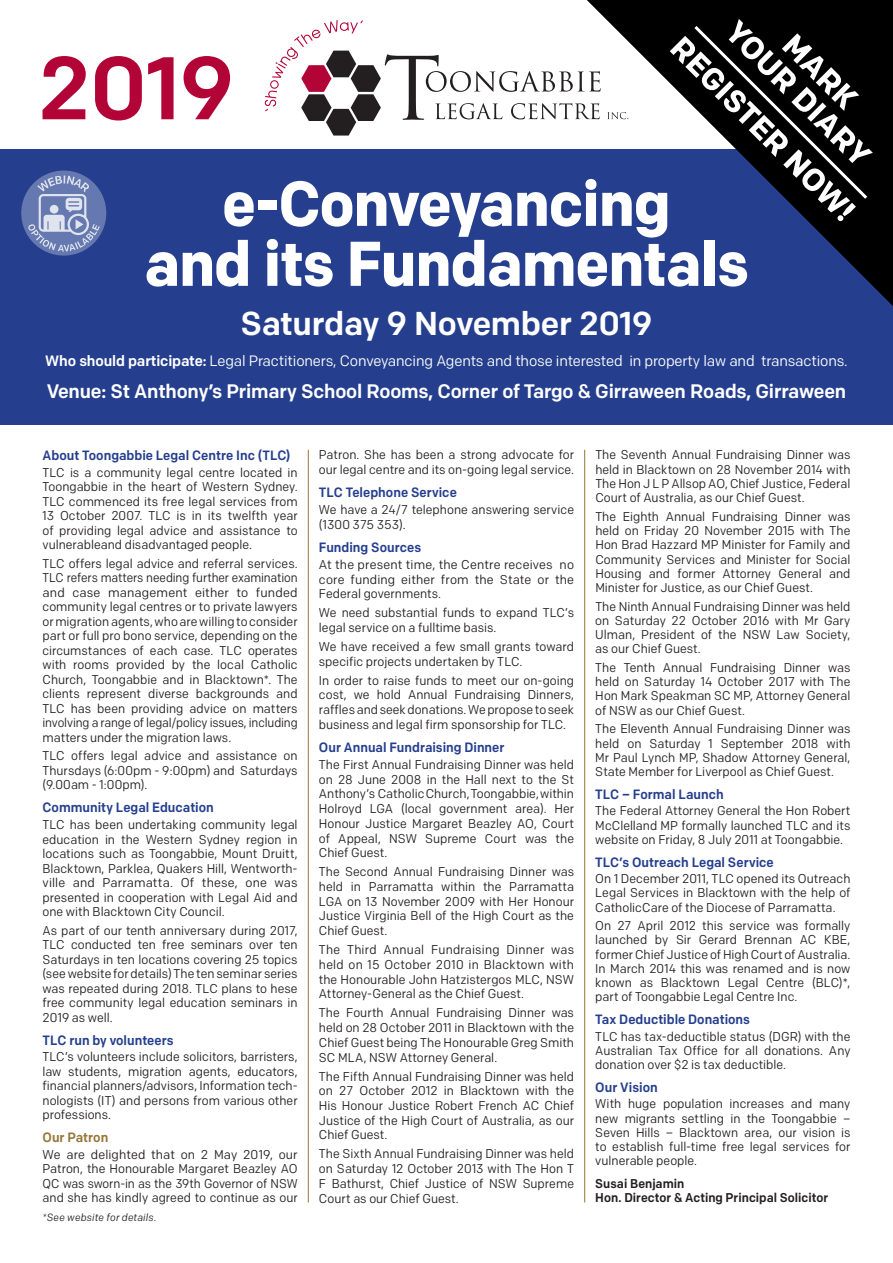
<style>
.page{position:relative;width:893px;height:1263px;background:#fff}
.page>*{position:absolute;margin:0;border:0;box-sizing:border-box;transform-origin:0 0}
.t1{font:700 63px/60px "Colfax";letter-spacing:-.02em;color:#fff;text-align:center;scale:.95 1}
.t2{font:500 33px "Colfax";letter-spacing:-.01em;color:#fff}
.t3{font:500 19.5px "Colfax";letter-spacing:-.01em;color:#fff}
.t4{font:15px "Colfax";letter-spacing:-.01em;color:#fff}
.t5{font:500 13.5px "Colfax";color:#253f8e;scale:.95 1}
.t6{font:500 13.5px "Colfax";color:#967539;scale:.95 1}
.t7{font:12.75px/14.5px "Colfax";color:#231f20;text-align:justify;scale:.95 1}
.t8{font:12.75px/14.5px "Colfax";color:#231f20;text-align:justify}
.t9{font:500 12.75px/14.2px "Colfax";color:#231f20;scale:.95 1}
.t10{font:italic 10.5px "Colfax";letter-spacing:.015em;color:#231f20;scale:.95 1}
.s1{font-weight:500}
</style>
<div class="page">
<div style="left:0;top:149px;width:893px;height:276px;background:#253f8e"></div>
<svg style="left:265px;top:20px;width:322px;height:116px"></svg>
<svg style="left:43px;top:56px;width:187px;height:65px"></svg>
<svg style="left:587px;top:0;width:306px;height:306px"></svg>
<svg style="left:670px;top:19px;width:203px;height:202px"></svg>
<hr style="left:308px;top:450px;width:1px;height:752px;background:#967539">
<hr style="left:584px;top:450px;width:1px;height:752px;background:#967539">
<svg style="left:21px;top:171px;width:85px;height:85px"></svg>
<svg style="left:28px;top:176px;width:72px;height:76px"></svg>
<h1 class="t1" style="left:144px;top:173px;width:638px">e-Conveyancing<br>and its Fundamentals</h1>
<h2 class="t2" style="left:241px;top:303px;width:413px">Saturday 9 November 2019</h2>
<p class="t4" style="left:45px;top:352px;width:804px"><span class="s1">Who should participate:</span> Legal Practitioners, Conveyancing Agents and those interested in property law and transactions.</p>
<h3 class="t3" style="left:47px;top:379px;width:801px">Venue: St Anthony’s Primary School Rooms, Corner of Targo &amp; Girraween Roads, Girraween</h3>
<p class="t5" style="left:43px;top:447px;width:262px">About Toongabbie Legal Centre Inc (TLC)</p>
<p class="t7" style="left:43px;top:465px;width:270px">TLC is a community legal centre located in Toongabbie in the heart of Western Sydney.<br>TLC commenced its free legal services from 13 October 2007. TLC is in its twelfth year of providing legal advice and assistance to vulnerableand disadvantaged people.</p>
<p class="t7" style="left:43px;top:556px;width:270px">TLC offers legal advice and referral services.<br>TLC refers matters needing further examination and case management either to funded community legal centres or to private lawyers or migration agents, who are willing to consider part or full pro bono service, depending on the circumstances of each case. TLC operates with rooms provided by the local Catholic Church, Toongabbie and in Blacktown*. The clients represent diverse backgrounds and TLC has been providing advice on matters involving a range of legal/policy issues, including matters under the migration laws.</p>
<p class="t7" style="left:43px;top:749px;width:270px">TLC offers legal advice and assistance on Thursdays (6:00pm - 9:00pm) and Saturdays (9.00am - 1:00pm).</p>
<p class="t5" style="left:43px;top:799px;width:182px">Community Legal Education</p>
<p class="t7" style="left:43px;top:817px;width:270px">TLC has been undertaking community legal education in the Western Sydney region in locations such as Toongabbie, Mount Druitt, Blacktown, Parklea, Quakers Hill, Wentworth&shy;ville and Parramatta. Of these, one was presented in cooperation with Legal Aid and one with Blacktown City Council.</p>
<p class="t7" style="left:43px;top:923px;width:270px">As part of our tenth anniversary during 2017, TLC conducted ten free seminars over ten Saturdays in ten locations covering 25 topics (see website for details) The ten seminar series was repeated during 2018. TLC plans to hese free community legal education seminars in 2019 as well.</p>
<p class="t5" style="left:43px;top:1032px;width:140px">TLC run by volunteers</p>
<p class="t7" style="left:43px;top:1049px;width:270px">TLC’s volunteers include solicitors, barristers, law students, migration agents, educators, financial planners/advisors, Information tech&shy;nologists (IT) and persons from various other professions.</p>
<p class="t6" style="left:43px;top:1129px;width:71px">Our Patron</p>
<p class="t8" style="left:43px;top:1147px;width:257px">We are delighted that on 2 May 2019, our Patron, the Honourable Margaret Beazley AO QC was sworn-in as the 39th Governor of NSW and she has kindly agreed to continue as our</p>
<p class="t10" style="left:43px;top:1211px;width:121px">*See website for details.</p>
<p class="t7" style="left:319px;top:447px;width:270px">Patron. She has been a strong advocate for our legal centre and its on-going legal service.</p>
<p class="t5" style="left:319px;top:484px;width:147px">TLC Telephone Service</p>
<p class="t7" style="left:319px;top:502px;width:270px">We have a 24/7 telephone answering service (1300 375 353).</p>
<p class="t5" style="left:319px;top:539px;width:109px">Funding Sources</p>
<p class="t8" style="left:319px;top:557px;width:257px">At the present time, the Centre receives no core funding either from the State or the Federal governments.</p>
<p class="t7" style="left:319px;top:605px;width:270px">We need substantial funds to expand TLC’s legal service on a fulltime basis.</p>
<p class="t7" style="left:319px;top:639px;width:270px">We have received a few small grants toward specific projects undertaken by TLC.</p>
<p class="t7" style="left:319px;top:673px;width:270px">In order to raise funds to meet our on-going cost, we hold Annual Fundraising Dinners, raffles and seek donations. We propose to seek business and legal firm sponsorship for TLC.</p>
<p class="t5" style="left:319px;top:739px;width:197px">Our Annual Fundraising Dinner</p>
<p class="t7" style="left:319px;top:757px;width:270px">The First Annual Fundraising Dinner was held on 28 June 2008 in the Hall next to the St Anthony’s Catholic Church, Toongabbie, within Holroyd LGA (local government area). Her Honour Justice Margaret Beazley AO, Court of Appeal, NSW Supreme Court was the Chief Guest.</p>
<p class="t7" style="left:319px;top:864px;width:270px">The Second Annual Fundraising Dinner was held in Parramatta within the Parramatta LGA on 13 November 2009 with Her Honour Justice Virginia Bell of the High Court as the Chief Guest.</p>
<p class="t7" style="left:319px;top:942px;width:270px">The Third Annual Fundraising Dinner was held on 15 October 2010 in Blacktown with the Honourable John Hatzistergos MLC, NSW Attorney-General as the Chief Guest.</p>
<p class="t7" style="left:319px;top:1005px;width:270px">The Fourth Annual Fundraising Dinner was held on 28 October 2011 in Blacktown with the Chief Guest being The Honourable Greg Smith SC MLA, NSW Attorney General.</p>
<p class="t7" style="left:319px;top:1068px;width:270px">The Fifth Annual Fundraising Dinner was held on 27 October 2012 in Blacktown with the His Honour Justice Robert French AC Chief Justice of the High Court of Australia, as our Chief Guest.</p>
<p class="t7" style="left:319px;top:1146px;width:270px">The Sixth Annual Fundraising Dinner was held on Saturday 12 October 2013 with The Hon T F Bathurst, Chief Justice of NSW Supreme Court as our Chief Guest.</p>
<p class="t7" style="left:595px;top:448px;width:270px">The Seventh Annual Fundraising Dinner was held in Blacktown on 28 November 2014 with The Hon J L P Allsop AO, Chief Justice, Federal Court of Australia, as our Chief Guest.</p>
<p class="t7" style="left:595px;top:509px;width:270px">The Eighth Annual Fundraising Dinner was held on Friday 20 November 2015 with The Hon Brad Hazzard MP Minister for Family and Community Services and Minister for Social Housing and former Attorney General and Minister for Justice, as our Chief Guest.</p>
<p class="t7" style="left:595px;top:599px;width:270px">The Ninth Annual Fundraising Dinner was held on Saturday 22 October 2016 with Mr Gary Ulman, President of the NSW Law Society, as our Chief Guest.</p>
<p class="t7" style="left:595px;top:660px;width:270px">The Tenth Annual Fundraising Dinner was held on Saturday 14 October 2017 with The Hon Mark Speakman SC MP, Attorney General of NSW as our Chief Guest.</p>
<p class="t7" style="left:595px;top:721px;width:270px">The Eleventh Annual Fundraising Dinner was held on Saturday 1 September 2018 with Mr Paul Lynch MP, Shadow Attorney General, State Member for Liverpool as Chief Guest.</p>
<p class="t5" style="left:595px;top:786px;width:137px">TLC – Formal Launch</p>
<p class="t7" style="left:595px;top:803px;width:270px">The Federal Attorney General the Hon Robert McClelland MP formally launched TLC and its website on Friday, 8 July 2011 at Toongabbie.</p>
<p class="t5" style="left:595px;top:853px;width:189px">TLC’s Outreach Legal Service</p>
<p class="t7" style="left:595px;top:871px;width:270px">On 1 December 2011, TLC opened its Outreach Legal Services in Blacktown with the help of CatholicCare of the Diocese of Parramatta.</p>
<p class="t7" style="left:595px;top:918px;width:270px">On 27 April 2012 this service was formally launched by Sir Gerard Brennan AC KBE, former Chief Justice of High Court of Australia.<br>In March 2014 this was renamed and is now known as Blacktown Legal Centre (BLC)*, part of Toongabbie Legal Centre Inc.</p>
<p class="t5" style="left:595px;top:1011px;width:164px">Tax Deductible Donations</p>
<p class="t7" style="left:595px;top:1029px;width:270px">TLC has tax-deductible status (DGR) with the Australian Tax Office for all donations. Any donation over $2 is tax deductible.</p>
<p class="t5" style="left:595px;top:1079px;width:67px">Our Vision</p>
<p class="t7" style="left:595px;top:1097px;width:270px">With huge population increases and many new migrants settling in the Toongabbie – Seven Hills – Blacktown area, our vision is to establish full-time free legal services for vulnerable people.</p>
<p class="t9" style="left:595px;top:1176px;width:247px">Susai Benjamin<br>Hon. Director &amp; Acting Principal Solicitor</p>
</div>
